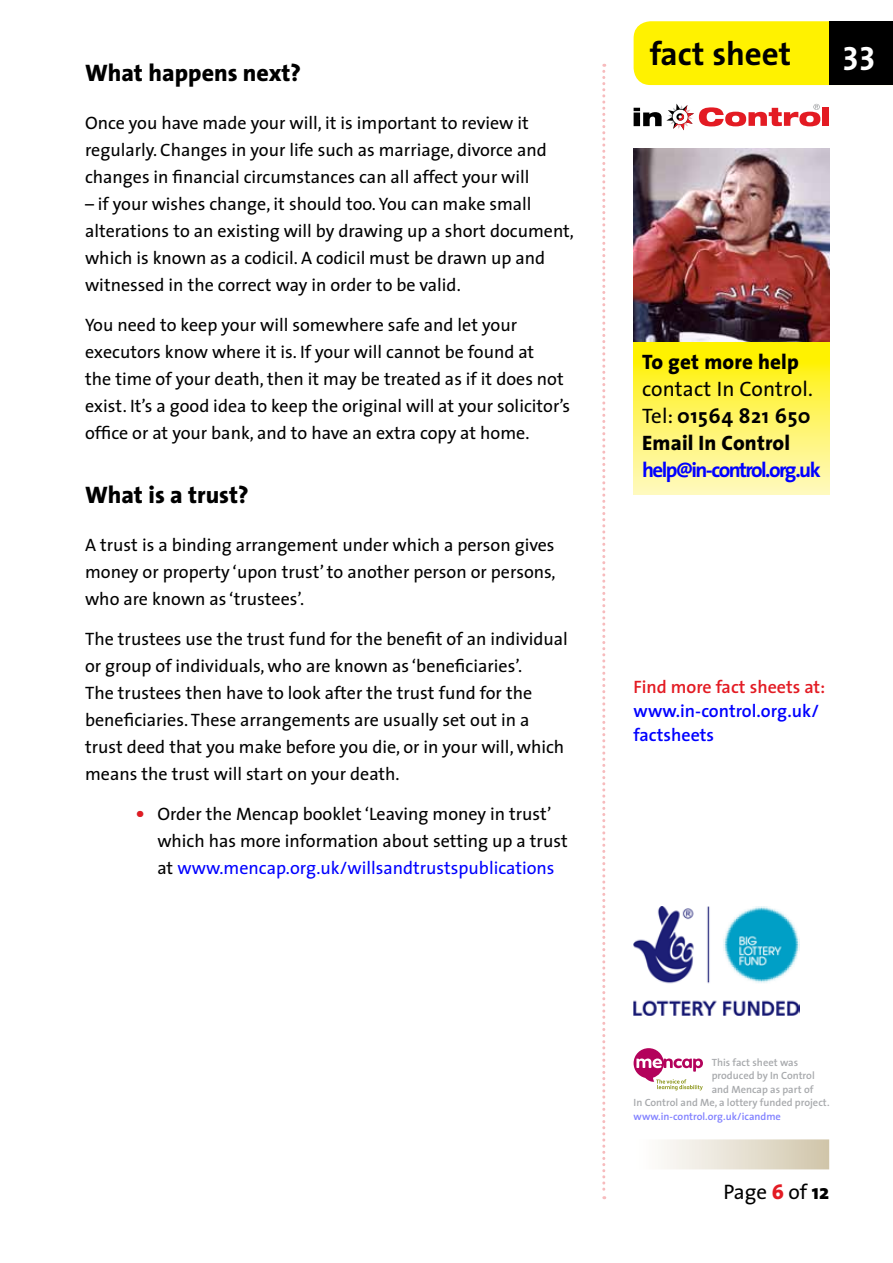
<style>
.page{position:relative;width:893px;height:1263px;background:#fff}
.page>*{position:absolute;margin:0;border:0;box-sizing:border-box;transform-origin:0 0}
.t1{font:700 33px "The Sans";color:#000}
.t2{font:700 33px "The Sans";color:#fff}
.t3{font:800 24px "The Sans";color:#000}
.t4{font:21px/27px "The Sans";color:#000;text-align:justify}
.t5{font:700 21px "The Sans";letter-spacing:-.075em;color:#00f}
.t6{font:800 21px "The Sans";letter-spacing:.01em;color:#000}
.t7{font:18px/27px "The Sans";color:#000}
.t8{font:600 18px/24px "The Sans";color:#00f}
.t9{font:600 18px "The Sans";color:#e31b23}
.t10{font:600 10.5px "The Sans";color:#a7a9ac}
.t11{font:600 10.5px "The Sans";color:#8080ff}
.s1{font-family:"Chevin";font-weight:300;color:#a7a9ac}
.s2{color:#00f}
.s3{font-weight:700}
.s4{font-weight:800}
.s5{font-weight:800;color:#e31b23}
</style>
<div class="page">
<svg style="left:602px;top:64px;width:3px;height:1135px"></svg>
<div style="left:634px;top:21px;width:195px;height:64px;background:#fff200"></div>
<div style="left:650px;top:41px;width:142px;height:24px;background:#fff200"></div>
<div style="left:829px;top:21px;width:64px;height:64px;background:#000"></div>
<div style="left:823px;top:107px;width:6px;height:19px;background:#e31b23"></div>
<svg style="left:634px;top:104px;width:186px;height:26px"></svg>
<svg style="left:634px;top:341px;width:195px;height:153px;background:#fef35e"></svg>
<img style="left:634px;top:149px;width:195px;height:192px">
<div style="left:634px;top:1139px;width:195px;height:30px;background:linear-gradient(to right,#fff,#d1c6ab)"></div>
<svg style="left:634px;top:1048px;width:69px;height:42px"></svg>
<img style="left:634px;top:907px;width:166px;height:109px">
<h2 class="t3" style="left:85px;top:53px;width:217px">What happens next?</h2>
<p class="t7" style="left:85px;top:109px;width:463px">Once you have made your will, it is important to review it regularly. Changes in your life such as marriage, divorce and changes in financial circumstances can all affect your will</p>
<p class="t7" style="left:85px;top:190px;width:490px">– if your wishes change, it should too. You can make small alterations to an existing will by drawing up a short document, which is known as a codicil. A codicil must be drawn up and witnessed in the correct way in order to be valid.</p>
<p class="t7" style="left:85px;top:311px;width:487px">You need to keep your will somewhere safe and let your executors know where it is. If your will cannot be found at<br>the time of your death, then it may be treated as if it does not exist. It’s a good idea to keep the original will at your solicitor’s office or at your bank, and to have an extra copy at home.</p>
<h2 class="t3" style="left:85px;top:475px;width:165px">What is a trust?</h2>
<p class="t7" style="left:85px;top:531px;width:472px;text-align:justify">A trust is a binding arrangement under which a person gives money or property ‘upon trust’ to another person or persons, who are known as ‘trustees’.</p>
<p class="t7" style="left:85px;top:625px;width:484px">The trustees use the trust fund for the benefit of an individual or group of individuals, who are known as ‘beneficiaries’.<br>The trustees then have to look after the trust fund for the beneficiaries. These arrangements are usually set out in a trust deed that you make before you die, or in your will, which means the trust will start on your death.</p>
<p class="t7" style="left:157px;top:800px;width:412px;text-indent:-21px"><span class="s1">•</span> Order the Mencap booklet ‘Leaving money in trust’ which has more information about setting up a trust at <span class="s2">www.mencap.org.uk/willsandtrustspublications</span></p>
<h1 class="t1" style="left:650px;top:26px;width:143px">fact sheet</h1>
<h1 class="t2" style="left:843px;top:25px;width:33px">33</h1>
<p class="t6" style="left:642px;top:344px;width:158px">To get more help</p>
<p class="t4" style="left:642px;top:375px;width:172px">contact In Control.<br>Tel: <span class="s3">01564 821 650<br></span><span class="s4">Email In Control</span></p>
<p class="t5" style="left:642px;top:453px;width:180px">help@in-control.org.uk</p>
<p class="t9" style="left:634px;top:672px;width:193px">Find more fact sheets at:</p>
<p class="t8" style="left:634px;top:699px;width:187px">www.in-control.org.uk/ factsheets</p>
<p class="t10" style="left:712px;top:1053px;width:88px">This fact sheet was</p>
<p class="t10" style="left:712px;top:1067px;width:105px">produced by In Control</p>
<p class="t10" style="left:712px;top:1080px;width:103px">and Mencap as part of</p>
<p class="t10" style="left:634px;top:1094px;width:198px">In Control and Me, a lottery funded project.</p>
<p class="t11" style="left:634px;top:1107px;width:149px">www.in-control.org.uk/icandme</p>
<p class="t4" style="left:723px;top:1178px;width:107px">Page <span class="s5">6</span> of <span class="s4">12</span></p>
</div>
